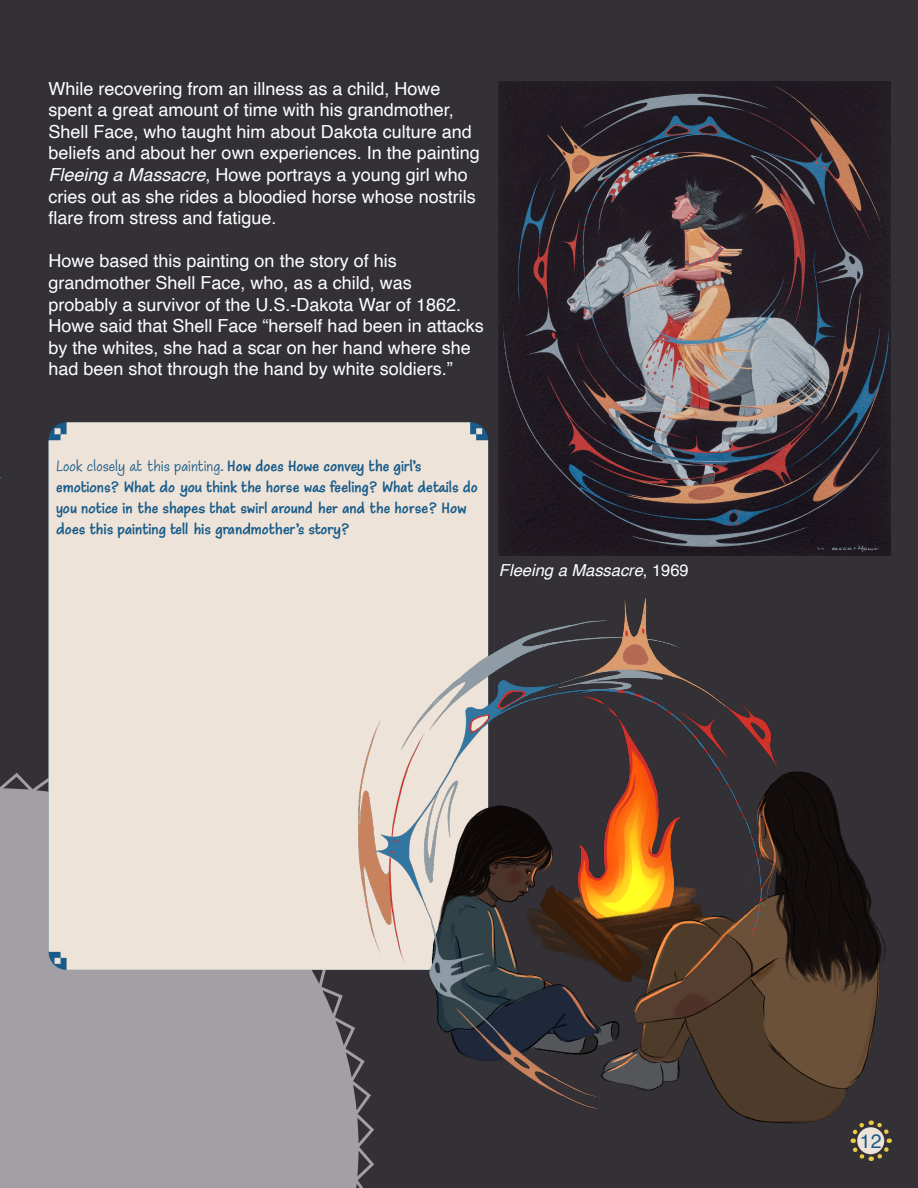
<style>
.page{position:relative;width:918px;height:1188px;background:#343136}
.page>*{position:absolute;margin:0;border:0;box-sizing:border-box;transform-origin:0 0}
.t1{font:19.5px "Helvetica";color:#195c89}
.t2{font:18px/21.6px "Helvetica";color:#fff}
.t3{font:700 18px/21px "Maku";color:#195c89}
.t4{font:18px "Maku";color:#195c89}
.t5{font:italic 16.5px "Helvetica";color:#fff}
.s1{font-style:italic}
.s2{font-weight:700}
.s3{font-style:normal}
</style>
<div class="page">
<div style="left:0;top:772px;width:363px;height:416px;background:#a3a0a5"></div>
<img style="left:25px;top:81px;width:867px;height:1105px">
<p class="t2" style="left:49px;top:78px;width:433px">While recovering from an illness as a child, Howe spent a great amount of time with his grandmother, Shell Face, who taught him about Dakota culture and beliefs and about her own experiences. In the painting <span class="s1">Fleeing a Massacre</span>, Howe portrays a young girl who cries out as she rides a bloodied horse whose nostrils flare from stress and fatigue.</p>
<p class="t2" style="left:49px;top:251px;width:350px">Howe based this painting on the story of his</p>
<p class="t2" style="left:49px;top:272px;width:365px">grandmother Shell Face, who, as a child, was</p>
<p class="t2" style="left:49px;top:294px;width:437px">probably a survivor of the U.S.-Dakota War of 1862.<br>Howe said that Shell Face “herself had been in attacks by the whites, she had a scar on her hand where she had been shot through the hand by white soldiers.”</p>
<p class="t4" style="left:56px;top:455px;width:367px">Look closely at this painting. <span class="s2">How does Howe convey the girl’s</span></p>
<p class="t3" style="left:56px;top:476px;width:423px">emotions? What do you think the horse was feeling? What details do you notice in the shapes that swirl around her and the horse? How does this painting tell his grandmother’s story?</p>
<p class="t5" style="left:499px;top:557px;width:191px">Fleeing a Massacre<span class="s3">, 1969</span></p>
<p class="t1" style="left:860px;top:1126px;width:23px">12</p>
</div>
